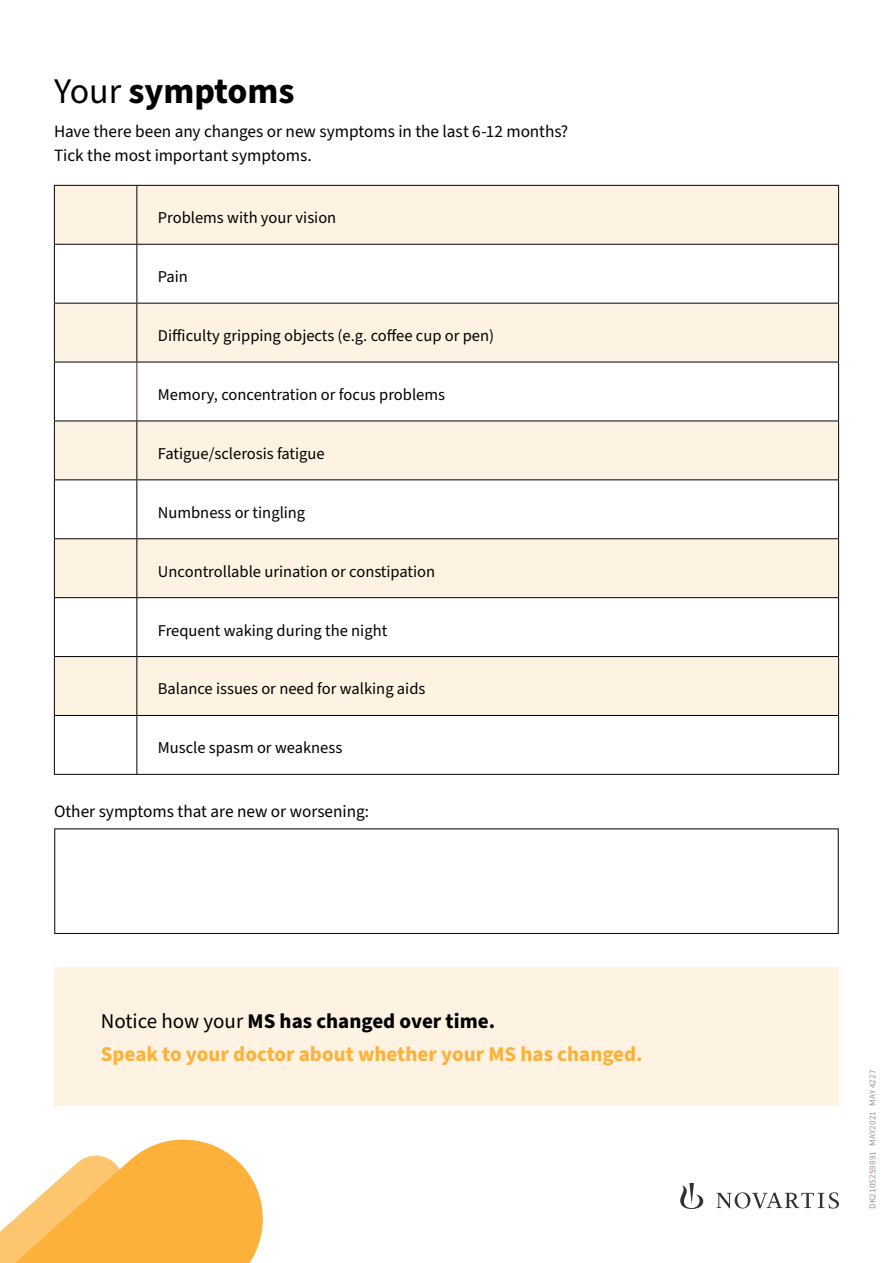
<style>
.page{position:relative;width:893px;height:1263px;background:#fff}
.page>*{position:absolute;margin:0;border:0;box-sizing:border-box;transform-origin:0 0}
.t1{font:700 36px "Source Sans Pro";color:#000}
.t2{font:700 21px/32.4px "Source Sans Pro";color:#fcb13b}
.t3{font:17.25px/24px "Source Sans Pro";color:#000}
.t4{font:16.5px "Source Sans Pro";color:#000}
.t5{font:9px "Source Sans Pro";letter-spacing:.02em;color:#9e958f}
.s1{font-weight:400}
.s2{font-weight:400;color:#000}
.s3{color:#000}
</style>
<div class="page">
<svg style="left:680px;top:1183px;width:159px;height:26px"></svg>
<svg style="left:55px;top:186px;width:783px;height:411px;fill:#fef3e2"></svg>
<div style="left:55px;top:657px;width:783px;height:58px;background:#fef3e2"></div>
<hr style="left:136px;top:362px;width:1px;height:59px;background:#3b245b">
<hr style="left:54px;top:185px;width:83px;height:1px;background:#000">
<hr style="left:54px;top:186px;width:1px;height:58px;background:#000">
<hr style="left:54px;top:362px;width:1px;height:59px;background:#000">
<hr style="left:838px;top:362px;width:1px;height:59px;background:#000">
<hr style="left:54px;top:598px;width:1px;height:58px;background:#000">
<hr style="left:54px;top:716px;width:1px;height:58px;background:#000">
<hr style="left:54px;top:774px;width:83px;height:1px;background:#000">
<hr style="left:54px;top:244px;width:83px;height:1px;background:#000">
<hr style="left:54px;top:245px;width:1px;height:58px;background:#000">
<hr style="left:54px;top:303px;width:83px;height:1px;background:#000">
<hr style="left:54px;top:303px;width:1px;height:59px;background:#000">
<hr style="left:54px;top:362px;width:83px;height:1px;background:#000">
<hr style="left:54px;top:656px;width:83px;height:1px;background:#000">
<hr style="left:54px;top:657px;width:1px;height:58px;background:#000">
<hr style="left:137px;top:656px;width:702px;height:1px;background:#000">
<hr style="left:54px;top:715px;width:83px;height:1px;background:#000">
<hr style="left:137px;top:715px;width:702px;height:1px;background:#000">
<hr style="left:54px;top:539px;width:1px;height:58px;background:#000">
<hr style="left:54px;top:597px;width:83px;height:1px;background:#000">
<hr style="left:137px;top:597px;width:702px;height:1px;background:#000">
<hr style="left:54px;top:480px;width:1px;height:58px;background:#000">
<hr style="left:54px;top:538px;width:83px;height:1px;background:#000">
<hr style="left:137px;top:538px;width:702px;height:1px;background:#000">
<hr style="left:54px;top:421px;width:83px;height:1px;background:#000">
<hr style="left:54px;top:421px;width:1px;height:58px;background:#000">
<hr style="left:54px;top:479px;width:83px;height:1px;background:#000">
<hr style="left:137px;top:185px;width:702px;height:1px;background:#000">
<hr style="left:136px;top:186px;width:1px;height:58px;background:#000">
<hr style="left:838px;top:186px;width:1px;height:58px;background:#000">
<hr style="left:137px;top:244px;width:702px;height:1px;background:#000">
<hr style="left:136px;top:245px;width:1px;height:58px;background:#000">
<hr style="left:838px;top:245px;width:1px;height:58px;background:#000">
<hr style="left:137px;top:303px;width:702px;height:1px;background:#000">
<hr style="left:136px;top:303px;width:1px;height:59px;background:#000">
<hr style="left:838px;top:303px;width:1px;height:59px;background:#000">
<hr style="left:137px;top:362px;width:702px;height:1px;background:#000">
<hr style="left:137px;top:421px;width:702px;height:1px;background:#000">
<hr style="left:136px;top:421px;width:1px;height:58px;background:#000">
<hr style="left:838px;top:421px;width:1px;height:58px;background:#000">
<hr style="left:137px;top:479px;width:702px;height:1px;background:#000">
<hr style="left:136px;top:480px;width:1px;height:58px;background:#000">
<hr style="left:838px;top:480px;width:1px;height:58px;background:#000">
<hr style="left:136px;top:539px;width:1px;height:58px;background:#000">
<hr style="left:838px;top:539px;width:1px;height:58px;background:#000">
<hr style="left:136px;top:598px;width:1px;height:58px;background:#000">
<hr style="left:838px;top:598px;width:1px;height:58px;background:#000">
<hr style="left:136px;top:657px;width:1px;height:58px;background:#000">
<hr style="left:838px;top:657px;width:1px;height:58px;background:#000">
<hr style="left:136px;top:716px;width:1px;height:58px;background:#000">
<hr style="left:838px;top:716px;width:1px;height:58px;background:#000">
<hr style="left:137px;top:774px;width:702px;height:1px;background:#000">
<div style="left:54px;top:967px;width:785px;height:139px;background:#fef3e2"></div>
<div style="left:54px;top:828px;width:785px;height:106px;border:1px solid #000"></div>
<svg style="left:0;top:1139px;width:263px;height:124px"></svg>
<h1 class="t1" style="left:54px;top:66px;width:242px"><span class="s1">Your</span> symptoms</h1>
<p class="t3" style="left:54px;top:120px;width:516px">Have there been any changes or new symptoms in the last 6-12 months?<br>Tick the most important symptoms.</p>
<p class="t4" style="left:158px;top:207px;width:180px">Problems with your vision</p>
<p class="t4" style="left:158px;top:266px;width:32px">Pain</p>
<p class="t4" style="left:158px;top:324px;width:338px">Difficulty gripping objects (e.g. coffee cup or pen)</p>
<p class="t4" style="left:158px;top:383px;width:289px">Memory, concentration or focus problems</p>
<p class="t4" style="left:158px;top:442px;width:168px">Fatigue/sclerosis fatigue</p>
<p class="t4" style="left:158px;top:501px;width:149px">Numbness or tingling</p>
<p class="t4" style="left:158px;top:560px;width:279px">Uncontrollable urination or constipation</p>
<p class="t4" style="left:158px;top:619px;width:231px">Frequent waking during the night</p>
<p class="t4" style="left:158px;top:678px;width:269px">Balance issues or need for walking aids</p>
<p class="t4" style="left:158px;top:737px;width:186px">Muscle spasm or weakness</p>
<p class="t3" style="left:54px;top:800px;width:317px">Other symptoms that are new or worsening:</p>
<p class="t2" style="left:101px;top:1006px;width:543px"><span class="s2">Notice how your</span> <span class="s3">MS has changed over time.<br></span>Speak to your doctor about whether your MS has changed.</p>
<p class="t5" style="left:866px;top:1209px;width:141px;rotate:-90deg">DK2105259891 MAY2021 MAY 4227</p>
</div>
